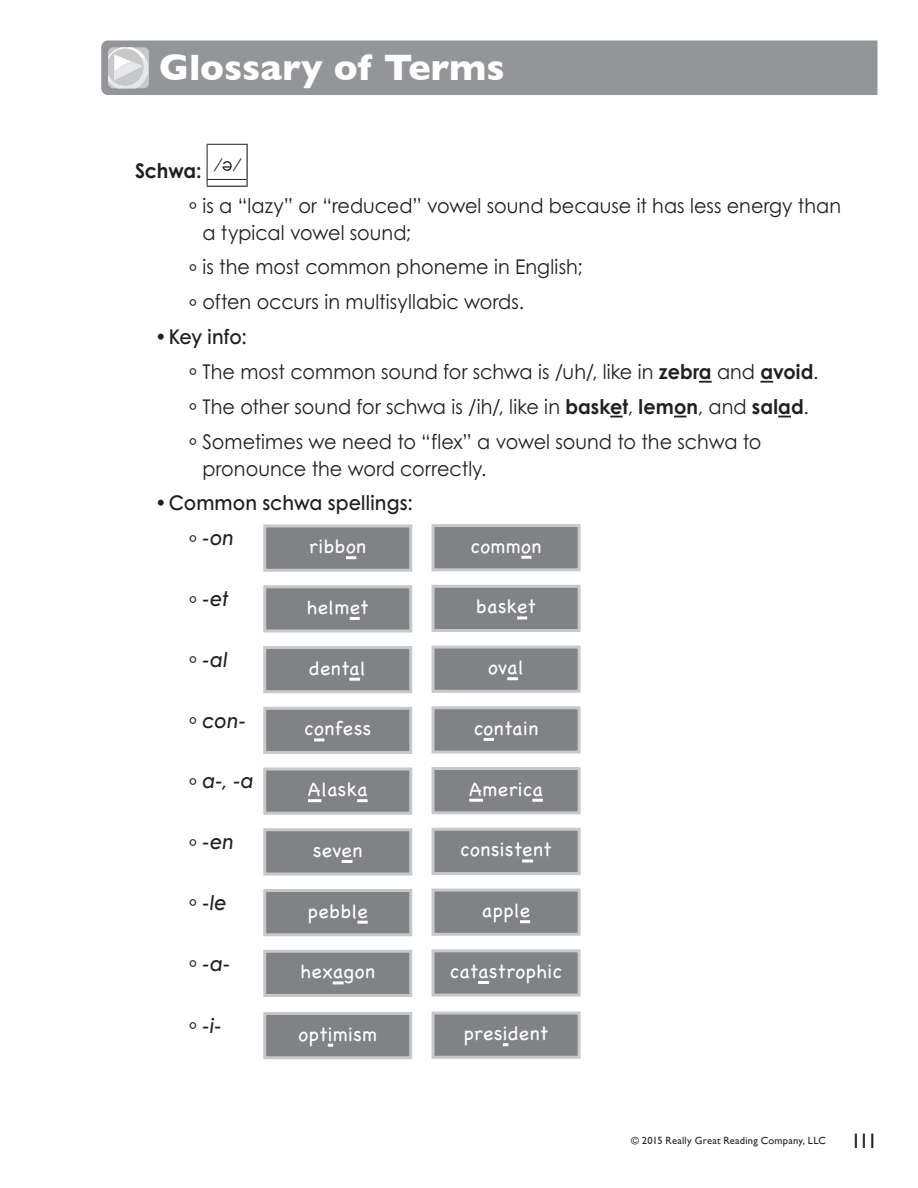
<style>
.page{position:relative;width:918px;height:1188px;background:#fff}
.page>*{position:absolute;margin:0;border:0;box-sizing:border-box;transform-origin:0 0}
.t1{font:700 37.5px "Gill Sans";color:#fff}
._04_Sub-Bullets{font:20.25px/27px "RGR Century Gothic";color:#231f20;scale:.95 1}
._04_Sub-Bullets-2{font:italic 600 20.25px "RGR Century Gothic";color:#231f20;scale:.95 1}
._04_Bullets{font:600 20.25px "RGR Century Gothic";letter-spacing:.005em;color:#231f20;scale:.95 1}
._01_First_Line{font:700 20.25px "RGR Century Gothic";letter-spacing:-.01em;color:#231f20;scale:.95 1}
.t2{font:500 20.25px "Primer Print 1 medtest 4";color:#231f20}
.t3{font:19.5px "Chalkboard";letter-spacing:.02em;color:#fff}
.t4{font:10.5px "Gill Sans";letter-spacing:.02em;color:#231f20}
.s1{font-weight:700}
.s2{font-weight:400;font-style:normal}
.s3{font-size:21px}
</style>
<div class="page">
<div style="left:101px;top:40px;width:777px;height:55px;background:#939598"></div>
<svg style="left:699px;top:381px;width:13px;height:2px"></svg>
<svg style="left:760px;top:381px;width:13px;height:2px"></svg>
<svg style="left:610px;top:416px;width:13px;height:1px"></svg>
<svg style="left:674px;top:416px;width:12px;height:1px"></svg>
<svg style="left:778px;top:416px;width:13px;height:1px"></svg>
<hr style="left:207px;top:186px;width:41px;height:1px;background:#231f20">
<svg style="left:207px;top:144px;width:41px;height:42px"></svg>
<div style="left:265px;top:526px;width:146px;height:44px;background:#808285"></div>
<svg style="left:346px;top:556px;width:10px;height:3px"></svg>
<div style="left:263px;top:525px;width:149px;height:47px;border:3px solid #c7c8ca"></div>
<div style="left:433px;top:526px;width:146px;height:44px;background:#808285"></div>
<svg style="left:521px;top:556px;width:11px;height:3px"></svg>
<div style="left:432px;top:524px;width:149px;height:47px;border:3px solid #c7c8ca"></div>
<div style="left:265px;top:587px;width:146px;height:44px;background:#808285"></div>
<svg style="left:350px;top:617px;width:10px;height:3px"></svg>
<div style="left:263px;top:585px;width:149px;height:48px;border:3px solid #c7c8ca"></div>
<div style="left:433px;top:586px;width:146px;height:45px;background:#808285"></div>
<svg style="left:517px;top:616px;width:10px;height:3px"></svg>
<div style="left:432px;top:585px;width:149px;height:47px;border:3px solid #c7c8ca"></div>
<div style="left:265px;top:648px;width:146px;height:44px;background:#808285"></div>
<svg style="left:349px;top:678px;width:11px;height:3px"></svg>
<div style="left:263px;top:646px;width:149px;height:47px;border:3px solid #c7c8ca"></div>
<div style="left:433px;top:647px;width:146px;height:44px;background:#808285"></div>
<svg style="left:507px;top:677px;width:11px;height:3px"></svg>
<div style="left:432px;top:646px;width:149px;height:47px;border:3px solid #c7c8ca"></div>
<div style="left:265px;top:708px;width:146px;height:45px;background:#808285"></div>
<svg style="left:314px;top:738px;width:10px;height:3px"></svg>
<div style="left:263px;top:707px;width:149px;height:47px;border:3px solid #c7c8ca"></div>
<div style="left:433px;top:708px;width:146px;height:44px;background:#808285"></div>
<svg style="left:484px;top:738px;width:10px;height:3px"></svg>
<div style="left:432px;top:706px;width:149px;height:48px;border:3px solid #c7c8ca"></div>
<div style="left:265px;top:769px;width:146px;height:44px;background:#808285"></div>
<svg style="left:308px;top:799px;width:13px;height:3px"></svg>
<svg style="left:357px;top:799px;width:11px;height:3px"></svg>
<div style="left:263px;top:768px;width:149px;height:47px;border:3px solid #c7c8ca"></div>
<div style="left:433px;top:769px;width:146px;height:44px;background:#808285"></div>
<hr style="left:469px;top:799px;width:14px;height:3px;background:#fff">
<svg style="left:532px;top:799px;width:11px;height:3px"></svg>
<div style="left:432px;top:767px;width:149px;height:47px;border:3px solid #c7c8ca"></div>
<div style="left:265px;top:830px;width:146px;height:44px;background:#808285"></div>
<svg style="left:342px;top:860px;width:11px;height:3px"></svg>
<div style="left:263px;top:828px;width:149px;height:48px;border:3px solid #c7c8ca"></div>
<div style="left:433px;top:829px;width:146px;height:45px;background:#808285"></div>
<svg style="left:522px;top:859px;width:11px;height:3px"></svg>
<div style="left:432px;top:828px;width:149px;height:47px;border:3px solid #c7c8ca"></div>
<div style="left:265px;top:891px;width:146px;height:44px;background:#808285"></div>
<svg style="left:357px;top:921px;width:11px;height:3px"></svg>
<div style="left:263px;top:889px;width:149px;height:47px;border:3px solid #c7c8ca"></div>
<div style="left:433px;top:890px;width:146px;height:44px;background:#808285"></div>
<svg style="left:520px;top:920px;width:10px;height:3px"></svg>
<div style="left:432px;top:889px;width:149px;height:47px;border:3px solid #c7c8ca"></div>
<div style="left:265px;top:951px;width:146px;height:45px;background:#808285"></div>
<svg style="left:333px;top:981px;width:11px;height:3px"></svg>
<div style="left:263px;top:950px;width:149px;height:47px;border:3px solid #c7c8ca"></div>
<div style="left:433px;top:951px;width:146px;height:44px;background:#808285"></div>
<svg style="left:478px;top:981px;width:11px;height:3px"></svg>
<div style="left:432px;top:949px;width:149px;height:48px;border:3px solid #c7c8ca"></div>
<div style="left:265px;top:1014px;width:146px;height:44px;background:#808285"></div>
<svg style="left:328px;top:1044px;width:5px;height:3px"></svg>
<div style="left:263px;top:1012px;width:149px;height:47px;border:3px solid #c7c8ca"></div>
<div style="left:433px;top:1013px;width:146px;height:44px;background:#808285"></div>
<svg style="left:503px;top:1043px;width:5px;height:3px"></svg>
<div style="left:432px;top:1012px;width:149px;height:47px;border:3px solid #c7c8ca"></div>
<p class="t1" style="left:159px;top:38px;width:347px">Glossary of Terms</p>
<p class="_01_First_Line" style="left:135px;top:158px;width:72px">Schwa:</p>
<p class="t2" style="left:213px;top:153px;width:30px">/ /</p>
<p class="_04_Sub-Bullets" style="left:202px;top:192px;width:674px;text-indent:-14px">° is a “lazy” or “reduced” vowel sound because it has less energy than a typical vowel sound;</p>
<p class="_04_Sub-Bullets" style="left:189px;top:253px;width:416px">° is the most common phoneme in English;</p>
<p class="_04_Sub-Bullets" style="left:189px;top:288px;width:354px">° often occurs in multisyllabic words.</p>
<p class="_04_Bullets" style="left:155px;top:324px;width:98px"><span class="s1">•</span>Key info:</p>
<p class="_04_Sub-Bullets" style="left:189px;top:358px;width:664px">° The most common sound for schwa is /uh/, like in <span class="s1">zebra</span> and <span class="s1">avoid</span>.</p>
<p class="_04_Sub-Bullets" style="left:189px;top:393px;width:654px">° The other sound for schwa is /ih/, like in <span class="s1">basket</span>, <span class="s1">lemon</span>, and <span class="s1">salad</span>.</p>
<p class="_04_Sub-Bullets" style="left:202px;top:428px;width:590px;text-indent:-14px">° Sometimes we need to “flex” a vowel sound to the schwa to pronounce the word correctly.</p>
<p class="_04_Bullets" style="left:155px;top:490px;width:273px"><span class="s1">•</span>Common schwa spellings:</p>
<p class="_04_Sub-Bullets-2" style="left:189px;top:525px;width:49px"><span class="s2">°</span> -on</p>
<p class="t3" style="left:309px;top:535px;width:58px">ribbon</p>
<p class="t3" style="left:471px;top:535px;width:72px">common</p>
<p class="_04_Sub-Bullets-2" style="left:189px;top:586px;width:43px"><span class="s2">°</span> -et</p>
<p class="t3" style="left:307px;top:596px;width:63px">helmet</p>
<p class="t3" style="left:476px;top:595px;width:62px">basket</p>
<p class="_04_Sub-Bullets-2" style="left:189px;top:646px;width:42px"><span class="s2">°</span> -al</p>
<p class="t3" style="left:310px;top:657px;width:58px">dental</p>
<p class="t3" style="left:488px;top:656px;width:37px">oval</p>
<p class="_04_Sub-Bullets-2" style="left:189px;top:707px;width:62px"><span class="s2">°</span> con-</p>
<p class="t3" style="left:304px;top:717px;width:69px">confess</p>
<p class="t3" style="left:474px;top:717px;width:66px">contain</p>
<p class="_04_Sub-Bullets-2" style="left:189px;top:768px;width:70px"><span class="s2">°</span> a-, -a</p>
<p class="t3" style="left:308px;top:778px;width:61px">Alaska</p>
<p class="t3" style="left:469px;top:778px;width:75px">America</p>
<p class="_04_Sub-Bullets-2" style="left:189px;top:829px;width:49px"><span class="s2">°</span> -en</p>
<p class="_04_Sub-Bullets-2" style="left:189px;top:889px;width:41px"><span class="s2">°</span> -le</p>
<p class="t3" style="left:313px;top:839px;width:51px">seven</p>
<p class="t3" style="left:460px;top:838px;width:93px">consistent</p>
<p class="t3" style="left:308px;top:900px;width:61px">pebble</p>
<p class="t3" style="left:482px;top:899px;width:50px">apple</p>
<p class="_04_Sub-Bullets-2" style="left:189px;top:950px;width:45px"><span class="s2">°</span> -a-</p>
<p class="t3" style="left:301px;top:960px;width:76px">hexagon</p>
<p class="t3" style="left:450px;top:960px;width:114px">catastrophic</p>
<p class="_04_Sub-Bullets-2" style="left:189px;top:1012px;width:36px"><span class="s2">°</span> -i-</p>
<p class="t3" style="left:299px;top:1023px;width:80px">optimism</p>
<p class="t3" style="left:464px;top:1022px;width:86px">president</p>
<p class="t4" style="left:631px;top:1134px;width:248px">© 2015 Really Great Reading Company, LLC <span class="s3">111</span></p>
</div>
